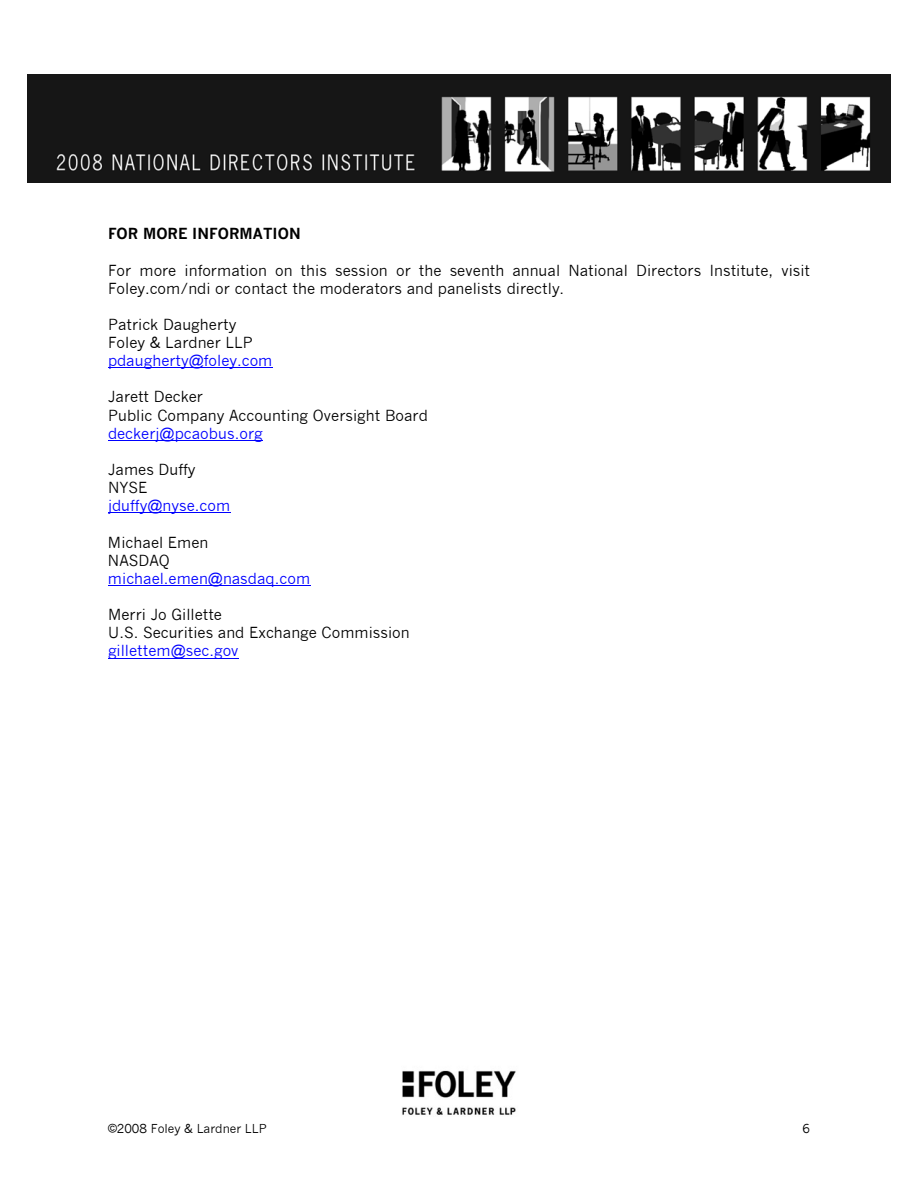
<style>
.page{position:relative;width:918px;height:1188px;background:#fff}
.page>*{position:absolute;margin:0;border:0;box-sizing:border-box;transform-origin:0 0}
.t1{font:15px/18.1px "News Gothic";letter-spacing:.005em;color:#000}
.t2{font:15px "News Gothic";color:#00f}
.t3{font:700 15px "News Gothic";color:#000}
.t4{font:12px "News Gothic";letter-spacing:-.005em;color:#000}
</style>
<div class="page">
<img style="left:402px;top:1070px;width:114px;height:45px">
<img style="left:27px;top:75px;width:864px;height:108px">
<hr style="left:108px;top:368px;width:165px;height:1px;background:#00f">
<hr style="left:108px;top:440px;width:155px;height:1px;background:#00f">
<hr style="left:108px;top:513px;width:122px;height:1px;background:#00f">
<hr style="left:108px;top:585px;width:202px;height:1px;background:#00f">
<hr style="left:108px;top:658px;width:131px;height:1px;background:#00f">
<p class="t3" style="left:108px;top:225px;width:194px">FOR MORE INFORMATION</p>
<p class="t1" style="left:108px;top:261px;width:704px">For more information on this session or the seventh annual National Directors Institute, visit<br>Foley.com/ndi or contact the moderators and panelists directly.</p>
<p class="t1" style="left:108px;top:315px;width:146px">Patrick Daugherty<br>Foley &amp; Lardner LLP</p>
<p class="t2" style="left:108px;top:352px;width:166px">pdaugherty@foley.com</p>
<p class="t1" style="left:108px;top:388px;width:321px">Jarett Decker<br>Public Company Accounting Oversight Board</p>
<p class="t2" style="left:108px;top:424px;width:156px">deckerj@pcaobus.org</p>
<p class="t1" style="left:108px;top:460px;width:89px">James Duffy<br>NYSE</p>
<p class="t2" style="left:108px;top:497px;width:124px">jduffy@nyse.com</p>
<p class="t1" style="left:108px;top:533px;width:102px">Michael Emen<br>NASDAQ</p>
<p class="t2" style="left:108px;top:569px;width:204px">michael.emen@nasdaq.com</p>
<p class="t1" style="left:108px;top:605px;width:303px">Merri Jo Gillette<br>U.S. Securities and Exchange Commission</p>
<p class="t2" style="left:108px;top:642px;width:132px">gillettem@sec.gov</p>
<p class="t4" style="left:108px;top:1121px;width:160px">©2008 Foley &amp; Lardner LLP</p>
<p class="t4" style="left:802px;top:1121px;width:9px">6</p>
</div>
